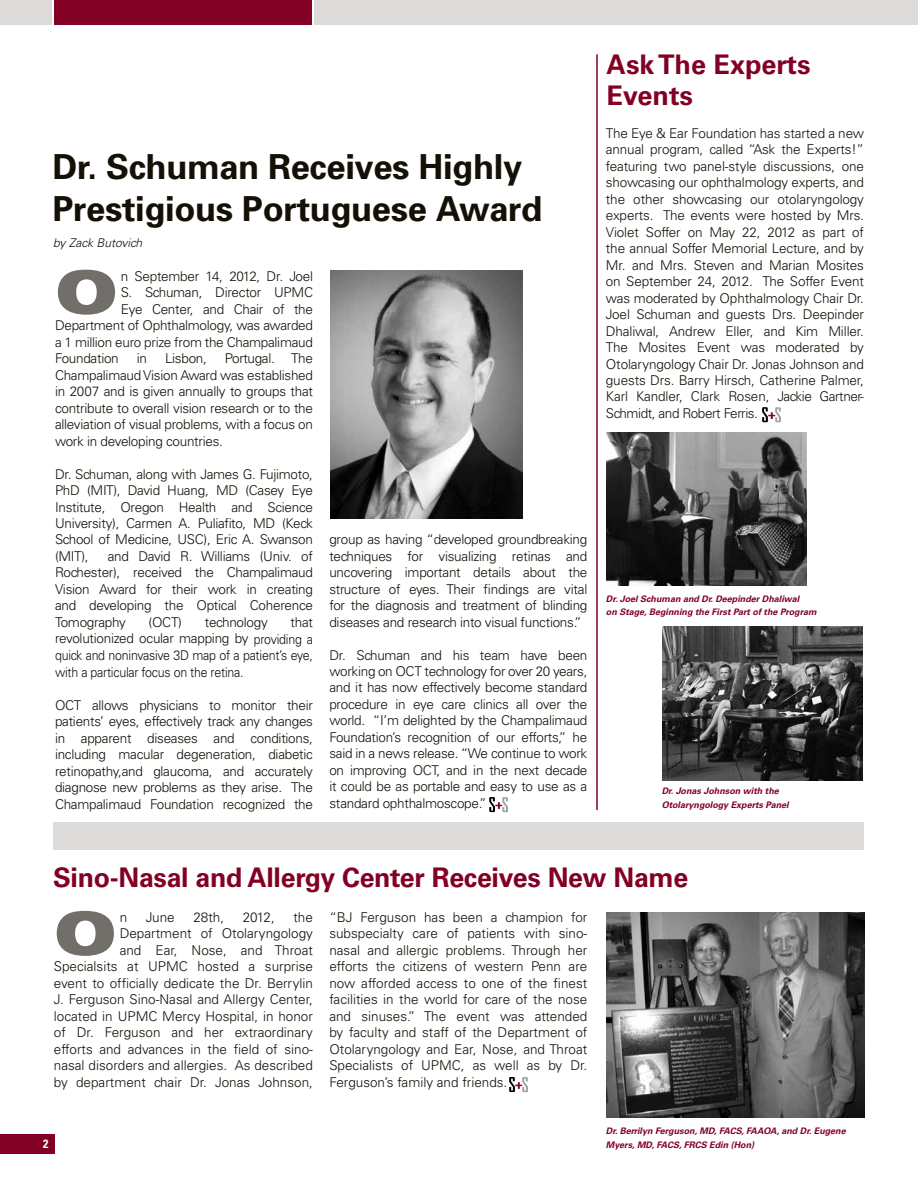
<style>
.page{position:relative;width:918px;height:1188px;background:#fff}
.page>*{position:absolute;margin:0;border:0;box-sizing:border-box;transform-origin:0 0}
.t1{font:59.25px "Univers LT Std X Black Ex";color:#726f6a}
.t2{font:700 34.5px/42px "Univers";letter-spacing:-.01em;color:#141006}
.t3{font:700 27px/31.5px "Univers LT Std";letter-spacing:-.01em;color:#820024}
.t4{font:300 13.5px/16.5px "Univers LT Std";letter-spacing:-.02em;color:#141006;text-align:justify}
.t5{font:300 13.5px/16.5px "Univers";color:#141006;text-align:right}
.t6{font:italic 300 12px "Univers LT Std";color:#141006}
.t7{font:700 condensed 12px "Univers LT Std";color:#fff}
.t8{font:italic 700 9px/13.5px "Univers LT Std";color:#820024}
</style>
<div class="page">
<div style="left:314px;top:0;width:604px;height:24px;background:#dcdbda"></div>
<div style="left:0;top:0;width:52px;height:24px;background:#dcdbda"></div>
<div style="left:54px;top:0;width:258px;height:24px;background:#820024"></div>
<div style="left:0;top:1134px;width:55px;height:20px;background:#820024"></div>
<svg style="left:762px;top:407px;width:19px;height:15px"></svg>
<img style="left:606px;top:432px;width:200px;height:154px">
<svg style="left:509px;top:1077px;width:19px;height:15px"></svg>
<img style="left:607px;top:913px;width:257px;height:205px">
<svg style="left:489px;top:797px;width:19px;height:15px"></svg>
<div style="left:54px;top:822px;width:810px;height:28px;background:#dcdbda"></div>
<hr style="left:596px;top:54px;width:2px;height:756px;background:#820024">
<img style="left:330px;top:270px;width:192px;height:248px">
<img style="left:662px;top:627px;width:200px;height:153px">
<h2 class="t2" style="left:52px;top:144px;width:491px">Dr. Schuman Receives Highly<br>Prestigious Portuguese Award</h2>
<p class="t6" style="left:53px;top:235px;width:91px">by Zack Butovich</p>
<h1 class="t1" style="left:55px;top:257px;width:64px">O</h1>
<p class="t4" style="left:121px;top:268px;width:194px">n September 14, 2012, Dr. Joel</p>
<p class="t4" style="left:121px;top:284px;width:194px">S. Schuman, Director UPMC</p>
<p class="t4" style="left:121px;top:301px;width:194px">Eye Center, and Chair of the</p>
<p class="t4" style="left:55px;top:317px;width:260px">Department of Ophthalmology, was awarded</p>
<p class="t4" style="left:55px;top:334px;width:259px">a 1 million euro prize from the Champalimaud</p>
<p class="t4" style="left:55px;top:350px;width:65px">Foundation</p>
<p class="t4" style="left:137px;top:350px;width:12px">in</p>
<p class="t4" style="left:165px;top:350px;width:43px">Lisbon,</p>
<p class="t4" style="left:55px;top:350px;width:260px;text-indent:170px">Portugal. The Champalimaud Vision Award was established in 2007 and is given annually to groups that contribute to overall vision research or to the alleviation of visual problems, with a focus on work in developing countries.</p>
<p class="t4" style="left:55px;top:465px;width:260px">Dr. Schuman, along with James G. Fujimoto, PhD (MIT), David Huang, MD (Casey Eye Institute, Oregon Health and Science University), Carmen A. Puliafito, MD (Keck School of Medicine, USC), Eric A. Swanson (MIT),</p>
<p class="t4" style="left:55px;top:548px;width:260px;text-indent:53px">and David R. Williams (Univ. of Rochester), received the Champalimaud Vision Award for their work in creating and developing the Optical Coherence Tomography</p>
<p class="t4" style="left:149px;top:614px;width:35px">(OCT)</p>
<p class="t4" style="left:205px;top:614px;width:64px">technology</p>
<p class="t4" style="left:55px;top:614px;width:260px;text-indent:236px">that revolutionized ocular mapping by providing a quick and noninvasive 3D map of a patient’s eye, with a particular focus on the retina.</p>
<p class="t4" style="left:55px;top:697px;width:260px">OCT allows physicians to monitor their patients’ eyes, effectively track any changes in apparent diseases and conditions, including macular degeneration, diabetic retinopathy,and glaucoma, and accurately diagnose new problems as they arise. The Champalimaud Foundation recognized the</p>
<p class="t4" style="left:329px;top:531px;width:260px">group as having “developed groundbreaking techniques for visualizing retinas and uncovering important details about the structure of eyes. Their findings are vital for the diagnosis and treatment of blinding diseases and research into visual functions.”</p>
<p class="t4" style="left:329px;top:646px;width:260px">Dr. Schuman and his team have been working on OCT technology for over 20 years, and it has now effectively become standard procedure in eye care clinics all over the world. “I’m delighted by the Champalimaud Foundation’s recognition of our efforts,” he said in a news release. “We continue to work on improving OCT, and in the next decade it could be as portable and easy to use as a standard ophthalmoscope.”</p>
<h3 class="t3" style="left:607px;top:49px;width:205px">Ask The Experts<br>Events</h3>
<p class="t4" style="left:606px;top:125px;width:260px">The Eye &amp; Ear Foundation has started a new annual program, called “Ask the Experts!” featuring two panel-style discussions, one showcasing our ophthalmology experts, and the other showcasing our otolaryngology experts. The events were hosted by Mrs.<br>Violet Soffer on May 22, 2012 as part of the annual Soffer Memorial Lecture, and by Mr. and Mrs. Steven and Marian Mosites on September 24, 2012. The Soffer Event was moderated by Ophthalmology Chair Dr.<br>Joel Schuman and guests Drs. Deepinder Dhaliwal, Andrew Eller, and Kim Miller.<br>The Mosites Event was moderated by Otolaryngology Chair Dr. Jonas Johnson and guests Drs. Barry Hirsch, Catherine Palmer, Karl Kandler, Clark Rosen, Jackie Gartner-Schmidt, and Robert Ferris.</p>
<p class="t8" style="left:606px;top:592px;width:212px">Dr. Joel Schuman and Dr. Deepinder Dhaliwal<br>on Stage, Beginning the First Part of the Program</p>
<p class="t8" style="left:662px;top:784px;width:128px">Dr. Jonas Johnson with the<br>Otolaryngology Experts Panel</p>
<h3 class="t3" style="left:53px;top:862px;width:637px">Sino-Nasal and Allergy Center Receives New Name</h3>
<h1 class="t1" style="left:54px;top:898px;width:64px">O</h1>
<p class="t5" style="left:120px;top:909px;width:9px">n</p>
<p class="t5" style="left:146px;top:909px;width:31px">June</p>
<p class="t5" style="left:193px;top:909px;width:32px">28th,</p>
<p class="t5" style="left:243px;top:909px;width:34px">2012,</p>
<p class="t5" style="left:54px;top:909px;width:261px">the<br>Department of Otolaryngology<br>and Ear, Nose, and Throat Specialsits at UPMC hosted a surprise event to officially dedicate the Dr. Berrylin J. Ferguson Sino-Nasal and Allergy Center, located in UPMC Mercy Hospital, in honor of Dr. Ferguson and her extraordinary efforts and advances in the field of sino&shy;nasal disorders and allergies. As described by department chair Dr. Jonas Johnson,</p>
<p class="t5" style="left:329px;top:909px;width:260px;text-align:justify">“BJ Ferguson has been a champion for subspecialty care of patients with sino&shy;nasal and allergic problems. Through her efforts the citizens of western Penn are now afforded access to one of the finest facilities in the world for care of the nose and sinuses.” The event was attended by faculty and staff of the Department of Otolaryngology and Ear, Nose, and Throat Specialists of UPMC, as well as by Dr.<br>Ferguson’s family and friends.</p>
<p class="t7" style="left:43px;top:1137px;width:7px">2</p>
<p class="t8" style="left:606px;top:1125px;width:241px">Dr. Berrilyn Ferguson, MD, FACS, FAAOA, and Dr. Eugene<br>Myers, MD, FACS, FRCS Edin (Hon)</p>
</div>
